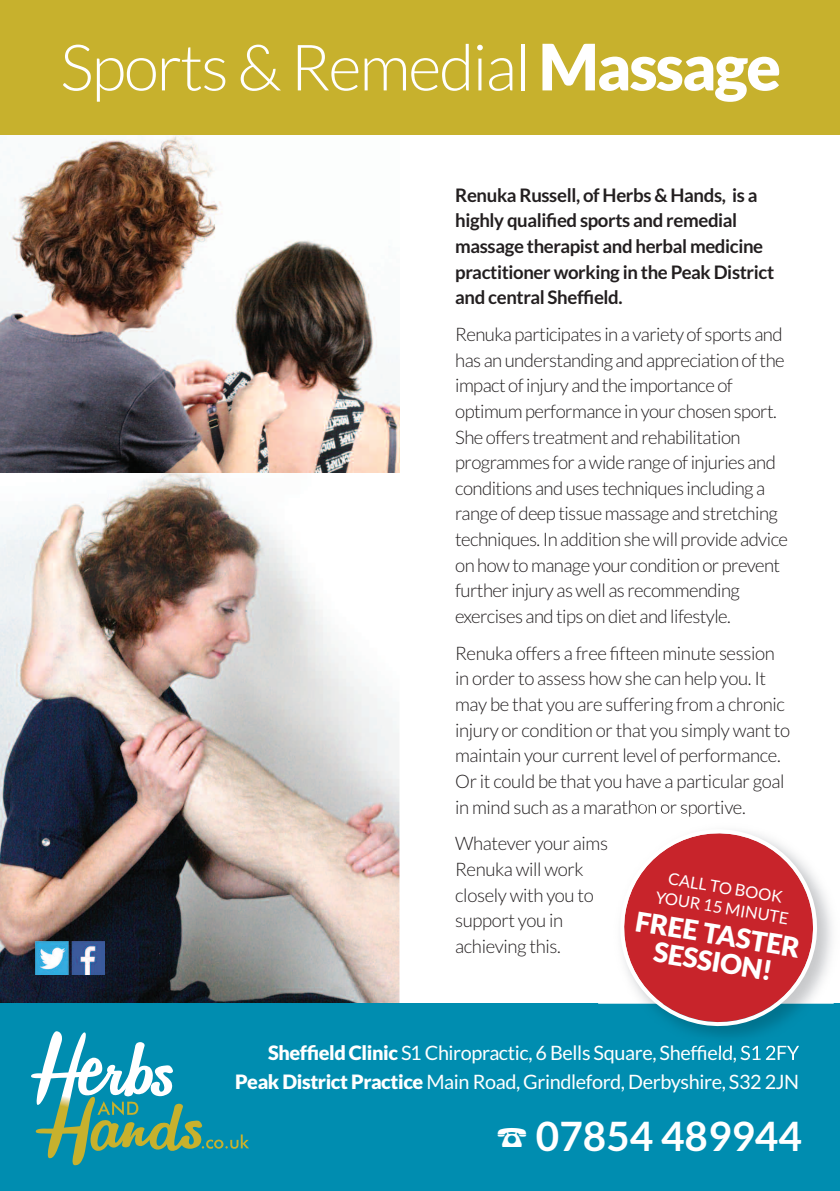
<style>
.page{position:relative;width:840px;height:1191px;background:#fff}
.page>*{position:absolute;margin:0;border:0;box-sizing:border-box;transform-origin:0 0}
.t1{font:300 64px "Lato";letter-spacing:-.03em;color:#fff}
.t2{font:700 40.4px "Lato";color:#fff}
.t3{font:900 27.4px/27.4px "Lato";color:#fff;text-align:center}
.t4{font:19.8px/29.4px "Lato";letter-spacing:-.02em;color:#fff;text-align:right}
.t5{font:300 18.6px/25.6px "Lato";letter-spacing:-.03em;color:#231f20}
.t6{font:700 18.6px/25.6px "Lato";letter-spacing:-.02em;color:#231f20}
.t7{font:16.4px "Lato";color:#fff}
.s1{font-weight:900}
</style>
<div class="page">
<img style="left:0;top:472px;width:399px;height:531px">
<img style="left:0;top:135px;width:399px;height:337px">
<div style="left:0;top:1003px;width:839px;height:188px;background:#008db0"></div>
<div style="left:0;top:0;width:839px;height:135px;background:#c7b12d"></div>
<svg style="left:31px;top:1031px;width:218px;height:134px"></svg>
<img style="left:629px;top:804px;width:203px;height:172px">
<img style="left:598px;top:1003px;width:235px;height:57px">
<svg style="left:612px;top:821px;width:212px;height:212px"></svg>
<img style="left:35px;top:941px;width:70px;height:33px">
<h1 class="t1" style="left:60px;top:31px;width:722px">Sports &amp; Remedial <span class="s1">Massage</span></h1>
<p class="t6" style="left:455px;top:183px;width:320px">Renuka Russell, of Herbs &amp; Hands, is a highly qualified sports and remedial massage therapist and herbal medicine practitioner working in the Peak District and central Sheffield.</p>
<p class="t5" style="left:455px;top:322px;width:334px">Renuka participates in a variety of sports and has an understanding and appreciation of the impact of injury and the importance of optimum performance in your chosen sport.<br>She offers treatment and rehabilitation programmes for a wide range of injuries and conditions and uses techniques including a range of deep tissue massage and stretching techniques. In addition she will provide advice on how to manage your condition or prevent further injury as well as recommending exercises and tips on diet and lifestyle.</p>
<p class="t5" style="left:455px;top:640px;width:336px">Renuka offers a free fifteen minute session in order to assess how she can help you. It may be that you are suffering from a chronic injury or condition or that you simply want to maintain your current level of performance.<br>Or it could be that you have a particular goal in mind such as a marathon or sportive.</p>
<p class="t5" style="left:455px;top:831px;width:154px">Whatever your aims<br>Renuka will work closely with you to support you in achieving this.</p>
<p class="t7" style="left:669px;top:869px;width:117px;rotate:9deg">CALL TO BOOK</p>
<h3 class="t3" style="left:637px;top:908px;width:168px;rotate:9deg">FREE TASTER<br>SESSION!</h3>
<p class="t7" style="left:656px;top:888px;width:136px;rotate:9deg">YOUR 15 MINUTE</p>
<p class="t4" style="left:235px;top:1038px;width:565px"><span class="s1">Sheffield Clinic</span> S1 Chiropractic, 6 Bells Square, Sheffield, S1 2FY<br><span class="s1">Peak District Practice</span> Main Road, Grindleford, Derbyshire, S32 2JN</p>
<h2 class="t2" style="left:535px;top:1113px;width:267px">07854 489944</h2>
</div>
